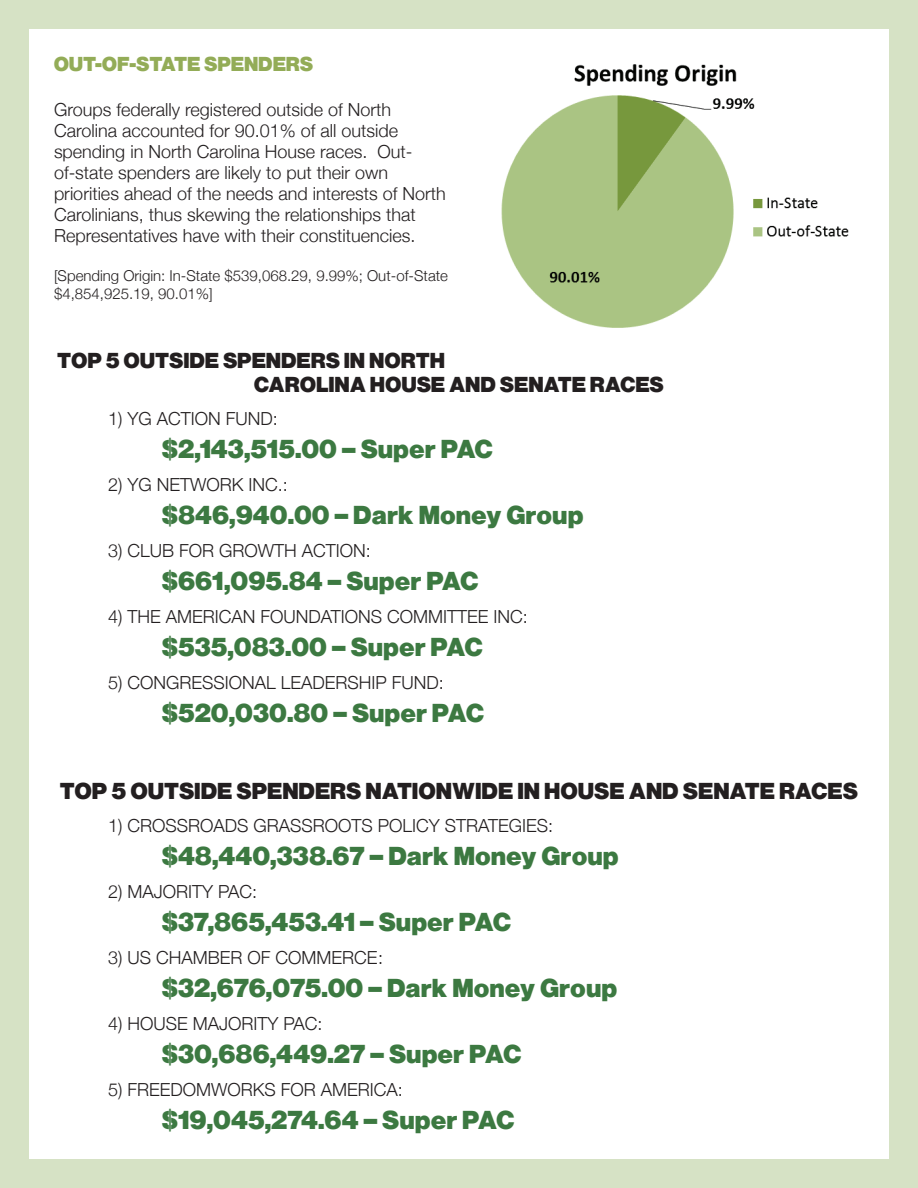
<style>
.page{position:relative;width:918px;height:1188px;background:#fff}
.page>*{position:absolute;margin:0;border:0;box-sizing:border-box;transform-origin:0 0}
.t1{font:27px "Nimbus Sans Becker P Bla";letter-spacing:.025em;color:#3c7941}
.t2{font:24px "Nimbus Sans Becker P Bla";letter-spacing:.025em;color:#231f20}
.t3{font:22.5px/24px "Nimbus Sans Becker P Bla";letter-spacing:.025em;color:#231f20}
.t4{font:21px "Nimbus Sans Becker P Bla";letter-spacing:.025em;color:#93ac57}
.t5{font:300 18px/21px "Helvetica Neue";color:#231f20}
.t6{font:300 15px/18px "Helvetica Neue";color:#231f20}
</style>
<div class="page">
<img style="left:501px;top:64px;width:348px;height:264px">
<div style="left:0;top:0;width:918px;height:29px;background:#d6e2c5"></div>
<div style="left:0;top:1159px;width:918px;height:29px;background:#d6e2c5"></div>
<div style="left:889px;top:0;width:29px;height:1188px;background:#d6e2c5"></div>
<div style="left:0;top:0;width:29px;height:1188px;background:#d6e2c5"></div>
<p class="t4" style="left:54px;top:54px;width:261px">OUT-OF-STATE SPENDERS</p>
<p class="t5" style="left:54px;top:98px;width:393px">Groups federally registered outside of North Carolina accounted for 90.01% of all outside spending in North Carolina House races. Out&shy;of-state spenders are likely to put their own priorities ahead of the needs and interests of North Carolinians, thus skewing the relationships that Representatives have with their constituencies.</p>
<p class="t6" style="left:54px;top:266px;width:396px">[Spending Origin: In-State $539,068.29, 9.99%; Out-of-State $4,854,925.19, 90.01%]</p>
<p class="t3" style="left:254px;top:350px;width:411px;text-indent:-197px">TOP 5 OUTSIDE SPENDERS IN NORTH<br>CAROLINA HOUSE AND SENATE RACES</p>
<p class="t5" style="left:108px;top:407px;width:171px">1) YG ACTION FUND:</p>
<h1 class="t1" style="left:162px;top:436px;width:332px">$2,143,515.00 – Super PAC</h1>
<p class="t5" style="left:108px;top:473px;width:181px">2) YG NETWORK INC.:</p>
<h1 class="t1" style="left:162px;top:502px;width:423px">$846,940.00 – Dark Money Group</h1>
<p class="t5" style="left:108px;top:539px;width:264px">3) CLUB FOR GROWTH ACTION:</p>
<h1 class="t1" style="left:162px;top:568px;width:318px">$661,095.84 – Super PAC</h1>
<p class="t5" style="left:108px;top:605px;width:421px">4) THE AMERICAN FOUNDATIONS COMMITTEE INC:</p>
<h1 class="t1" style="left:162px;top:634px;width:322px">$535,083.00 – Super PAC</h1>
<p class="t5" style="left:108px;top:671px;width:337px">5) CONGRESSIONAL LEADERSHIP FUND:</p>
<h1 class="t1" style="left:162px;top:700px;width:323px">$520,030.80 – Super PAC</h1>
<h2 class="t2" style="left:60px;top:779px;width:799px">TOP 5 OUTSIDE SPENDERS NATIONWIDE IN HOUSE AND SENATE RACES</h2>
<p class="t5" style="left:108px;top:814px;width:447px">1) CROSSROADS GRASSROOTS POLICY STRATEGIES:</p>
<h1 class="t1" style="left:162px;top:843px;width:458px">$48,440,338.67 – Dark Money Group</h1>
<p class="t5" style="left:108px;top:880px;width:151px">2) MAJORITY PAC:</p>
<h1 class="t1" style="left:162px;top:909px;width:350px">$37,865,453.41 – Super PAC</h1>
<p class="t5" style="left:108px;top:946px;width:277px">3) US CHAMBER OF COMMERCE:</p>
<h1 class="t1" style="left:162px;top:975px;width:456px">$32,676,075.00 – Dark Money Group</h1>
<p class="t5" style="left:108px;top:1012px;width:216px">4) HOUSE MAJORITY PAC:</p>
<h1 class="t1" style="left:162px;top:1041px;width:361px">$30,686,449.27 – Super PAC</h1>
<p class="t5" style="left:108px;top:1078px;width:296px">5) FREEDOMWORKS FOR AMERICA:</p>
<h1 class="t1" style="left:162px;top:1107px;width:354px">$19,045,274.64 – Super PAC</h1>
</div>
